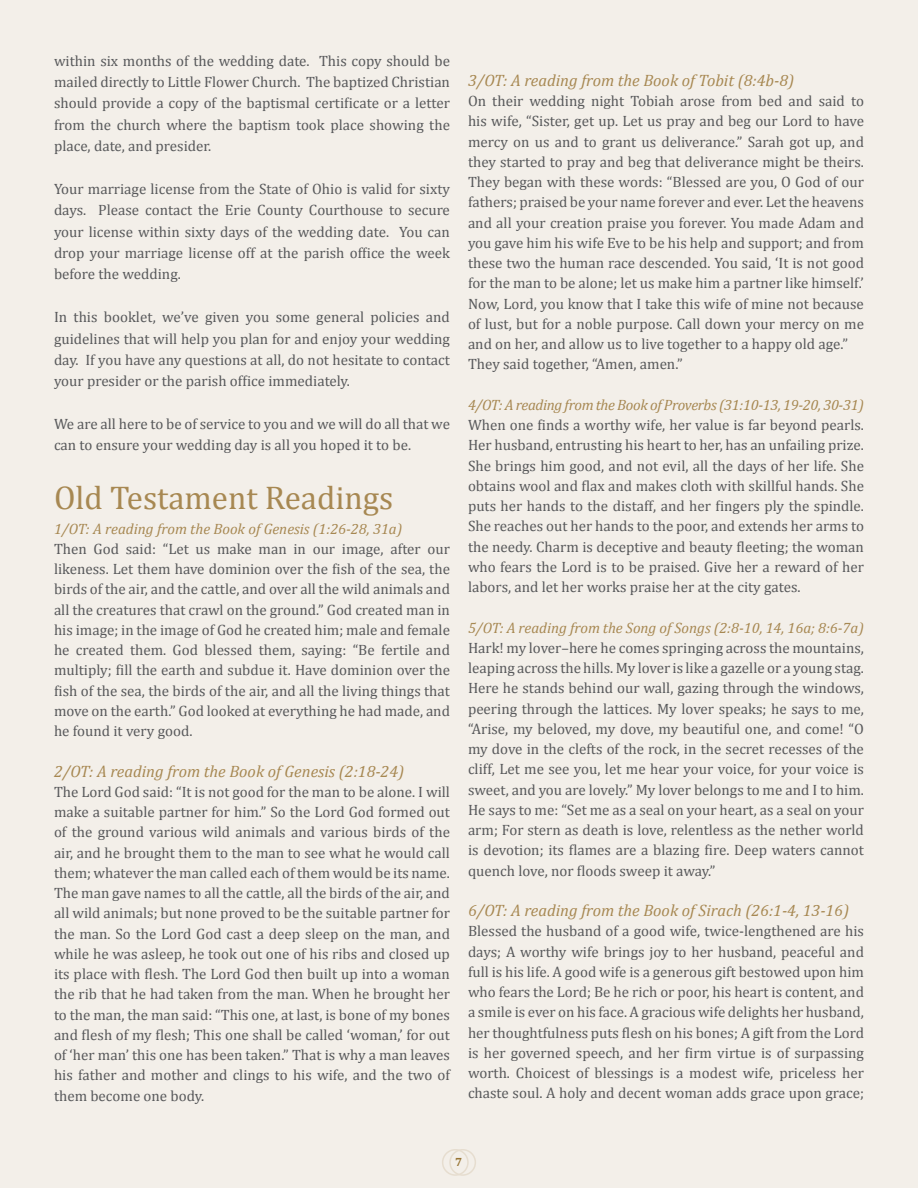
<style>
.page{position:relative;width:918px;height:1188px;background:#f3efe9}
.page>*{position:absolute;margin:0;border:0;box-sizing:border-box;transform-origin:0 0}
.t1{font:33px "Cambria";color:#a78852}
.t2{font:italic 16.5px "Cambria";color:#a78852}
.t3{font:15px/20.2px "Cambria";color:#58595b;text-align:justify}
.t4{font:italic 15px "Cambria";color:#a78852}
.t5{font:italic 15px "Cambria";letter-spacing:-.02em;color:#a78852}
.t6{font:700 12px "Cambria";color:#977433}
</style>
<div class="page">
<div style="left:442px;top:1149px;width:27px;height:27px;border:2px solid #e6ddcf;border-radius:50%"></div>
<div style="left:449px;top:1149px;width:27px;height:27px;border:2px solid #e6ddcf;border-radius:50%"></div>
<p class="t3" style="left:54px;top:50px;width:398px;line-height:21.3px">within six months of the wedding date. This copy should be mailed directly to Little Flower Church. The baptized Christian should provide a copy of the baptismal certificate or a letter from the church where the baptism took place showing the place, date, and presider.</p>
<p class="t3" style="left:54px;top:178px;width:398px;line-height:21.3px">Your marriage license from the State of Ohio is valid for sixty days. Please contact the Erie County Courthouse to secure your license within sixty days of the wedding date. You can drop your marriage license off at the parish office the week before the wedding.</p>
<p class="t3" style="left:54px;top:306px;width:398px;line-height:21.3px">In this booklet, we’ve given you some general policies and guidelines that will help you plan for and enjoy your wedding day. If you have any questions at all, do not hesitate to contact your presider or the parish office immediately.</p>
<p class="t3" style="left:54px;top:413px;width:398px;line-height:21.3px">We are all here to be of service to you and we will do all that we can to ensure your wedding day is all you hoped it to be.</p>
<h1 class="t1" style="left:54px;top:478px;width:341px">Old Testament Readings</h1>
<p class="t4" style="left:54px;top:519px;width:350px">1/OT: A reading from the Book of Genesis (1:26-28, 31a)</p>
<p class="t3" style="left:54px;top:539px;width:398px">Then God said: “Let us make man in our image, after our likeness. Let them have dominion over the fish of the sea, the birds of the air, and the cattle, and over all the wild animals and all the creatures that crawl on the ground.” God created man in his image; in the image of God he created him; male and female he created them. God blessed them, saying: “Be fertile and multiply; fill the earth and subdue it. Have dominion over the fish of the sea, the birds of the air, and all the living things that move on the earth.” God looked at everything he had made, and he found it very good.</p>
<p class="t2" style="left:54px;top:761px;width:352px">2/OT: A reading from the Book of Genesis (2:18-24)</p>
<p class="t3" style="left:54px;top:782px;width:398px">The Lord God said: “It is not good for the man to be alone. I will make a suitable partner for him.” So the Lord God formed out of the ground various wild animals and various birds of the air, and he brought them to the man to see what he would call them; whatever the man called each of them would be its name.<br>The man gave names to all the cattle, all the birds of the air, and all wild animals; but none proved to be the suitable partner for the man. So the Lord God cast a deep sleep on the man, and while he was asleep, he took out one of his ribs and closed up its place with flesh. The Lord God then built up into a woman the rib that he had taken from the man. When he brought her to the man, the man said: “This one, at last, is bone of my bones and flesh of my flesh; This one shall be called ‘woman,’ for out of ‘her man’ this one has been taken.” That is why a man leaves his father and mother and clings to his wife, and the two of them become one body.</p>
<p class="t2" style="left:468px;top:70px;width:328px">3/OT: A reading from the Book of Tobit (8:4b-8)</p>
<p class="t3" style="left:468px;top:91px;width:398px;text-align:left">On their wedding night Tobiah arose from bed and said to his wife, “Sister, get up. Let us pray and beg our Lord to have mercy on us and to grant us deliverance.” Sarah got up, and they started to pray and beg that deliverance might be theirs.<br>They began with these words: “Blessed are you, O God of our fathers; praised be your name forever and ever. Let the heavens and all your creation praise you forever. You made Adam and you gave him his wife Eve to be his help and support; and from these two the human race descended. You said, ‘It is not good for the man to be alone; let us make him a partner like himself.’ Now, Lord, you know that I take this wife of mine not because of lust, but for a noble purpose. Call down your mercy on me and on her, and allow us to live together to a happy old age.” They said together, “Amen, amen.”</p>
<p class="t5" style="left:468px;top:396px;width:397px">4/OT: A reading from the Book of Proverbs (31:10-13, 19-20, 30-31)</p>
<p class="t3" style="left:468px;top:415px;width:398px">When one finds a worthy wife, her value is far beyond pearls.<br>Her husband, entrusting his heart to her, has an unfailing prize.<br>She brings him good, and not evil, all the days of her life. She obtains wool and flax and makes cloth with skillful hands. She puts her hands to the distaff, and her fingers ply the spindle.<br>She reaches out her hands to the poor, and extends her arms to the needy. Charm is deceptive and beauty fleeting; the woman who fears the Lord is to be praised. Give her a reward of her labors, and let her works praise her at the city gates.</p>
<p class="t4" style="left:468px;top:618px;width:397px">5/OT: A reading from the Song of Songs (2:8-10, 14, 16a; 8:6-7a)</p>
<p class="t3" style="left:468px;top:638px;width:398px">Hark! my lover–here he comes springing across the mountains, leaping across the hills. My lover is like a gazelle or a young stag.<br>Here he stands behind our wall, gazing through the windows, peering through the lattices. My lover speaks; he says to me, “Arise, my beloved, my dove, my beautiful one, and come! “O my dove in the clefts of the rock, in the secret recesses of the cliff, Let me see you, let me hear your voice, for your voice is sweet, and you are lovely.” My lover belongs to me and I to him.<br>He says to me: “Set me as a seal on your heart, as a seal on your arm; For stern as death is love, relentless as the nether world is devotion; its flames are a blazing fire. Deep waters cannot quench love, nor floods sweep it away.”</p>
<p class="t2" style="left:468px;top:900px;width:383px">6/OT: A reading from the Book of Sirach (26:1-4, 13-16)</p>
<p class="t3" style="left:468px;top:921px;width:398px">Blessed the husband of a good wife, twice-lengthened are his days; A worthy wife brings joy to her husband, peaceful and full is his life. A good wife is a generous gift bestowed upon him who fears the Lord; Be he rich or poor, his heart is content, and a smile is ever on his face. A gracious wife delights her husband, her thoughtfulness puts flesh on his bones; A gift from the Lord is her governed speech, and her firm virtue is of surpassing worth. Choicest of blessings is a modest wife, priceless her chaste soul. A holy and decent woman adds grace upon grace;</p>
<p class="t6" style="left:455px;top:1155px;width:9px">7</p>
</div>
